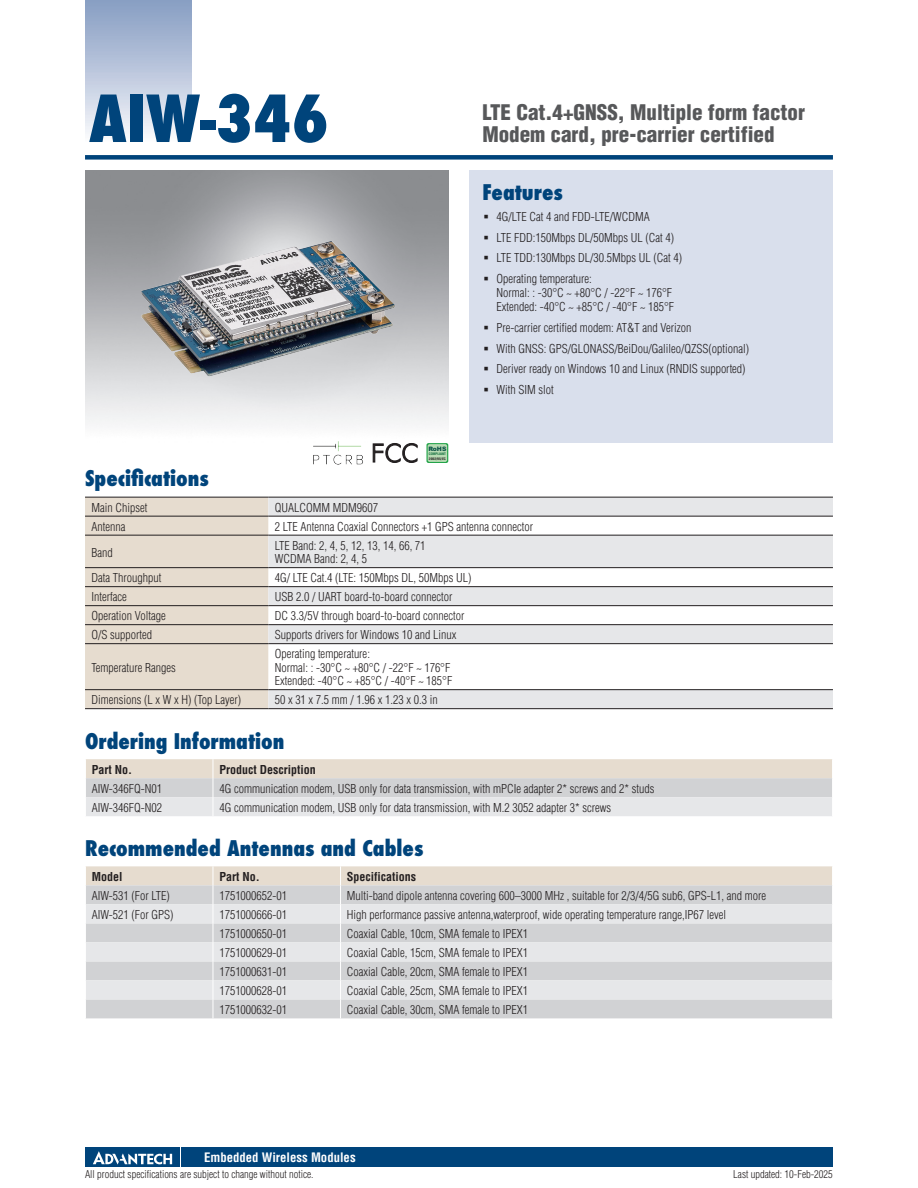
<style>
.page{position:relative;width:918px;height:1188px;background:#fff}
.page>*{position:absolute;margin:0;border:0;box-sizing:border-box;transform-origin:0 0}
.t1{font:800 condensed 63px "Futura";color:#00447b}
.t2{font:800 condensed 21px "Futura";color:#00447b}
.t3{font:900 condensed 21px/22.5px "Helvetica";color:#57585a}
.t4{font:700 condensed 12.75px "Helvetica";color:#fff}
.t5{font:300 condensed 12px/20.7px "Helvetica";color:#231f20}
.t6{font:700 condensed 12px "Helvetica";color:#231f20}
.t7{font:300 condensed 10.5px "Helvetica";color:#231f20}
.t8{font:900 6px "Arial";color:#0c5447}
.t9{font:700 condensed 3.3px "Helvetica";color:#231f20;scale:1.11 1}
.t10{font:700 condensed 3.3px "Helvetica";color:#0c6a39;scale:1.05 1}
</style>
<div class="page">
<div style="left:85px;top:155px;width:748px;height:5px;background:#00447b"></div>
<div style="left:85px;top:0;width:106px;height:143px;background:linear-gradient(to bottom,#849bc1,#f9fafc)"></div>
<div style="left:182px;top:1147px;width:651px;height:20px;background:#00447b"></div>
<div style="left:85px;top:1147px;width:95px;height:20px;background:#00447b"></div>
<svg style="left:93px;top:1151px;width:79px;height:14px"></svg>
<div style="left:470px;top:170px;width:363px;height:272px;background:#d9dfec"></div>
<svg style="left:426px;top:443px;width:22px;height:20px"></svg>
<div style="left:428px;top:444px;width:19px;height:18px;background:#b8dbb4;border-radius:2px"></div>
<img style="left:313px;top:441px;width:50px;height:24px">
<div style="left:85px;top:498px;width:183px;height:210px;background:#e6dccf"></div>
<svg style="left:268px;top:498px;width:565px;height:210px;fill:#e6e7e9"></svg>
<hr style="left:85px;top:497px;width:183px;height:1px;background:#231f20">
<hr style="left:268px;top:497px;width:565px;height:1px;background:#231f20">
<hr style="left:85px;top:516px;width:183px;height:1px;background:#231f20">
<hr style="left:268px;top:516px;width:565px;height:1px;background:#231f20">
<hr style="left:85px;top:535px;width:183px;height:1px;background:#231f20">
<hr style="left:268px;top:535px;width:565px;height:1px;background:#231f20">
<hr style="left:85px;top:567px;width:183px;height:1px;background:#231f20">
<hr style="left:268px;top:567px;width:565px;height:1px;background:#231f20">
<hr style="left:85px;top:586px;width:183px;height:1px;background:#231f20">
<hr style="left:268px;top:586px;width:565px;height:1px;background:#231f20">
<hr style="left:85px;top:605px;width:183px;height:1px;background:#231f20">
<hr style="left:268px;top:605px;width:565px;height:1px;background:#231f20">
<hr style="left:85px;top:624px;width:183px;height:1px;background:#231f20">
<hr style="left:268px;top:624px;width:565px;height:1px;background:#231f20">
<hr style="left:85px;top:643px;width:183px;height:1px;background:#231f20">
<hr style="left:268px;top:643px;width:565px;height:1px;background:#231f20">
<hr style="left:85px;top:689px;width:183px;height:1px;background:#231f20">
<hr style="left:268px;top:689px;width:565px;height:1px;background:#231f20">
<hr style="left:85px;top:708px;width:183px;height:1px;background:#231f20">
<hr style="left:268px;top:708px;width:565px;height:1px;background:#231f20">
<svg style="left:86px;top:759px;width:746px;height:57px;background:#dfdcd9"></svg>
<svg style="left:86px;top:866px;width:746px;height:152px;background:#dcdbdb"></svg>
<img style="left:134px;top:208px;width:269px;height:201px">
<svg style="left:372px;top:443px;width:46px;height:20px"></svg>
<h1 class="t1" style="left:89px;top:76px;width:242px">AIW-346</h1>
<h2 class="t3" style="left:482px;top:100px;width:324px">LTE Cat.4+GNSS, Multiple form factor<br>Modem card, pre-carrier certified</h2>
<h2 class="t2" style="left:482px;top:177px;width:82px">Features</h2>
<p class="t8" style="left:428px;top:444px;width:20px">RoHS</p>
<p class="t10" style="left:429px;top:452px;width:18px">COMPLIANT</p>
<p class="t9" style="left:429px;top:457px;width:17px">2002/95/EC</p>
<p class="t5" style="left:496px;top:206px;width:187px">4G/LTE Cat 4 and FDD-LTE/WCDMA<br>LTE FDD:150Mbps DL/50Mbps UL (Cat 4)<br>LTE TDD:130Mbps DL/30.5Mbps UL (Cat 4)<br>Operating temperature:</p>
<p class="t5" style="left:496px;top:286px;width:179px;line-height:14.2px">Normal: : -30°C ~ +80°C / -22°F ~ 176°F<br>Extended: -40°C ~ +85°C / -40°F ~ 185°F</p>
<p class="t5" style="left:496px;top:317px;width:254px">Pre-carrier certified modem: AT&amp;T and Verizon<br>With GNSS: GPS/GLONASS/BeiDou/Galileo/QZSS(optional)<br>Deriver ready on Windows 10 and Linux (RNDIS supported)<br>With SIM slot</p>
<h2 class="t2" style="left:85px;top:464px;width:125px">Specifications</h2>
<p class="t5" style="left:91px;top:497px;width:57px">Main Chipset</p>
<p class="t5" style="left:275px;top:497px;width:105px">QUALCOMM MDM9607</p>
<p class="t5" style="left:91px;top:516px;width:35px">Antenna</p>
<p class="t5" style="left:275px;top:516px;width:260px">2 LTE Antenna Coaxial Connectors +1 GPS antenna connector</p>
<p class="t5" style="left:91px;top:542px;width:23px">Band</p>
<p class="t5" style="left:275px;top:539px;width:152px;line-height:13.5px">LTE Band: 2, 4, 5, 12, 13, 14, 66, 71<br>WCDMA Band: 2, 4, 5</p>
<p class="t5" style="left:91px;top:568px;width:71px">Data Throughput</p>
<p class="t5" style="left:275px;top:568px;width:198px">4G/ LTE Cat.4 (LTE: 150Mbps DL, 50Mbps UL)</p>
<p class="t5" style="left:91px;top:587px;width:37px">Interface</p>
<p class="t5" style="left:275px;top:587px;width:179px">USB 2.0 / UART board-to-board connector</p>
<p class="t5" style="left:91px;top:606px;width:76px">Operation Voltage</p>
<p class="t5" style="left:275px;top:606px;width:191px">DC 3.3/5V through board-to-board connector</p>
<p class="t5" style="left:91px;top:625px;width:62px">O/S supported</p>
<p class="t5" style="left:275px;top:625px;width:183px">Supports drivers for Windows 10 and Linux</p>
<p class="t5" style="left:91px;top:657px;width:86px">Temperature Ranges</p>
<p class="t5" style="left:275px;top:647px;width:179px;line-height:13.5px">Operating temperature:<br>Normal: : -30°C ~ +80°C / -22°F ~ 176°F<br>Extended: -40°C ~ +85°C / -40°F ~ 185°F</p>
<p class="t5" style="left:91px;top:690px;width:151px">Dimensions (L x W x H) (Top Layer)</p>
<p class="t5" style="left:275px;top:690px;width:165px">50 x 31 x 7.5 mm / 1.96 x 1.23 x 0.3 in</p>
<h2 class="t2" style="left:85px;top:726px;width:201px">Ordering Information</h2>
<p class="t6" style="left:92px;top:762px;width:42px">Part No.</p>
<p class="t6" style="left:219px;top:762px;width:98px">Product Description</p>
<p class="t5" style="left:92px;top:778px;width:72px">AIW-346FQ-N01</p>
<p class="t5" style="left:219px;top:778px;width:437px">4G communication modem, USB only for data transmission, with mPCIe adapter 2* screws and 2* studs</p>
<p class="t5" style="left:92px;top:797px;width:72px">AIW-346FQ-N02</p>
<p class="t5" style="left:219px;top:797px;width:393px">4G communication modem, USB only for data transmission, with M.2 3052 adapter 3* screws</p>
<h2 class="t2" style="left:85px;top:834px;width:340px">Recommended Antennas and Cables</h2>
<p class="t6" style="left:92px;top:869px;width:32px">Model</p>
<p class="t6" style="left:219px;top:869px;width:42px">Part No.</p>
<p class="t6" style="left:347px;top:869px;width:71px">Specifications</p>
<p class="t5" style="left:92px;top:885px;width:80px">AIW-531 (For LTE)</p>
<p class="t5" style="left:219px;top:885px;width:69px">1751000652-01</p>
<p class="t5" style="left:347px;top:885px;width:421px">Multi-band dipole antenna covering 600–3000 MHz , suitable for 2/3/4/5G sub6, GPS-L1, and more</p>
<p class="t5" style="left:92px;top:904px;width:83px">AIW-521 (For GPS)</p>
<p class="t5" style="left:219px;top:904px;width:69px">1751000666-01</p>
<p class="t5" style="left:347px;top:904px;width:381px">High performance passive antenna,waterproof, wide operating temperature range,IP67 level</p>
<p class="t5" style="left:219px;top:923px;width:69px">1751000650-01</p>
<p class="t5" style="left:347px;top:923px;width:183px">Coaxial Cable, 10cm, SMA female to IPEX1</p>
<p class="t5" style="left:219px;top:942px;width:69px">1751000629-01</p>
<p class="t5" style="left:347px;top:942px;width:183px">Coaxial Cable, 15cm, SMA female to IPEX1</p>
<p class="t5" style="left:219px;top:961px;width:69px">1751000631-01</p>
<p class="t5" style="left:347px;top:961px;width:183px">Coaxial Cable, 20cm, SMA female to IPEX1</p>
<p class="t5" style="left:219px;top:980px;width:69px">1751000628-01</p>
<p class="t5" style="left:347px;top:980px;width:183px">Coaxial Cable, 25cm, SMA female to IPEX1</p>
<p class="t5" style="left:219px;top:999px;width:69px">1751000632-01</p>
<p class="t5" style="left:347px;top:999px;width:183px">Coaxial Cable, 30cm, SMA female to IPEX1</p>
<p class="t4" style="left:204px;top:1149px;width:153px">Embedded Wireless Modules</p>
<p class="t7" style="left:85px;top:1167px;width:230px">All product specifications are subject to change without notice.</p>
<p class="t7" style="left:733px;top:1167px;width:101px">Last updated: 10-Feb-2025</p>
</div>
